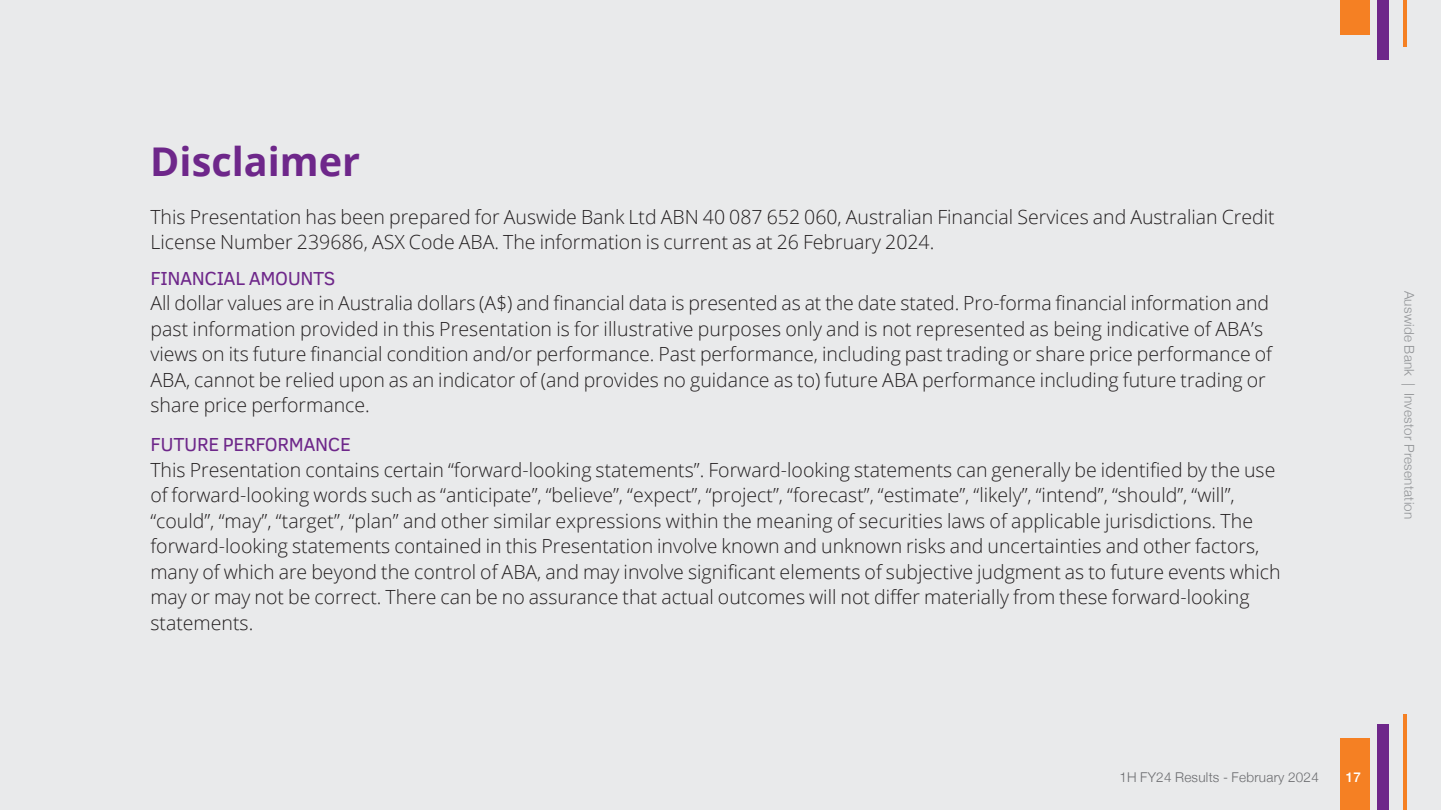
<style>
.page{position:relative;width:1441px;height:810px;background:#fff}
.page>*{position:absolute;margin:0;border:0;box-sizing:border-box;transform-origin:0 0}
.t1{font:700 39.6px "Open Sans";color:#6e278a}
.t2{font:300 19.5px/25.5px "Open Sans";color:#231f20}
.t3{font:19.35px "Clear Sans";letter-spacing:-.02em;color:#6e278a}
.t4{font:300 13.5px "Helvetica Neue";letter-spacing:.02em;color:#939598}
.t5{font:300 13.5px "Helvetica Neue";letter-spacing:.02em;color:#6c6d70}
.t6{font:500 13.5px "Helvetica Neue";color:#fff}
</style>
<div class="page">
<div style="left:0;top:0;width:1440px;height:810px;background:#e9eaeb"></div>
<div style="left:1340px;top:0;width:29px;height:34px;background:#f58023"></div>
<div style="left:1377px;top:0;width:12px;height:60px;background:#6e278a"></div>
<svg style="left:1403px;top:0;width:3px;height:46px"></svg>
<svg style="left:1403px;top:714px;width:3px;height:96px"></svg>
<div style="left:1340px;top:739px;width:29px;height:71px;background:#f58023"></div>
<div style="left:1377px;top:725px;width:12px;height:85px;background:#6e278a"></div>
<h1 class="t1" style="left:150px;top:134px;width:211px">Disclaimer</h1>
<p class="t2" style="left:150px;top:203px;width:1125px">This Presentation has been prepared for Auswide Bank Ltd ABN 40 087 652 060, Australian Financial Services and Australian Credit<br>License Number 239686, ASX Code ABA. The information is current as at 26 February 2024.</p>
<p class="t3" style="left:150px;top:265px;width:186px">FINANCIAL AMOUNTS</p>
<p class="t2" style="left:150px;top:290px;width:1123px">All dollar values are in Australia dollars (A$) and financial data is presented as at the date stated. Pro-forma financial information and past information provided in this Presentation is for illustrative purposes only and is not represented as being indicative of ABA’s views on its future financial condition and/or performance. Past performance, including past trading or share price performance of ABA, cannot be relied upon as an indicator of (and provides no guidance as to) future ABA performance including future trading or share price performance.</p>
<p class="t3" style="left:150px;top:432px;width:202px">FUTURE PERFORMANCE</p>
<p class="t2" style="left:150px;top:456px;width:1131px">This Presentation contains certain “forward-looking statements”. Forward-looking statements can generally be identified by the use of forward-looking words such as “anticipate”, “believe”, “expect”, “project”, “forecast”, “estimate”, “likely”, “intend”, “should”, “will”, “could”, “may”, “target”, “plan” and other similar expressions within the meaning of securities laws of applicable jurisdictions. The forward-looking statements contained in this Presentation involve known and unknown risks and uncertainties and other factors, many of which are beyond the control of ABA, and may involve significant elements of subjective judgment as to future events which may or may not be correct. There can be no assurance that actual outcomes will not differ materially from these forward-looking statements.</p>
<p class="t4" style="left:1419px;top:291px;width:230px;rotate:90deg">Auswide Bank | Investor Presentation</p>
<p class="t5" style="left:1119px;top:766px;width:201px">1H FY24 Results - February 2024</p>
<p class="t6" style="left:1345px;top:766px;width:17px">17</p>
</div>
